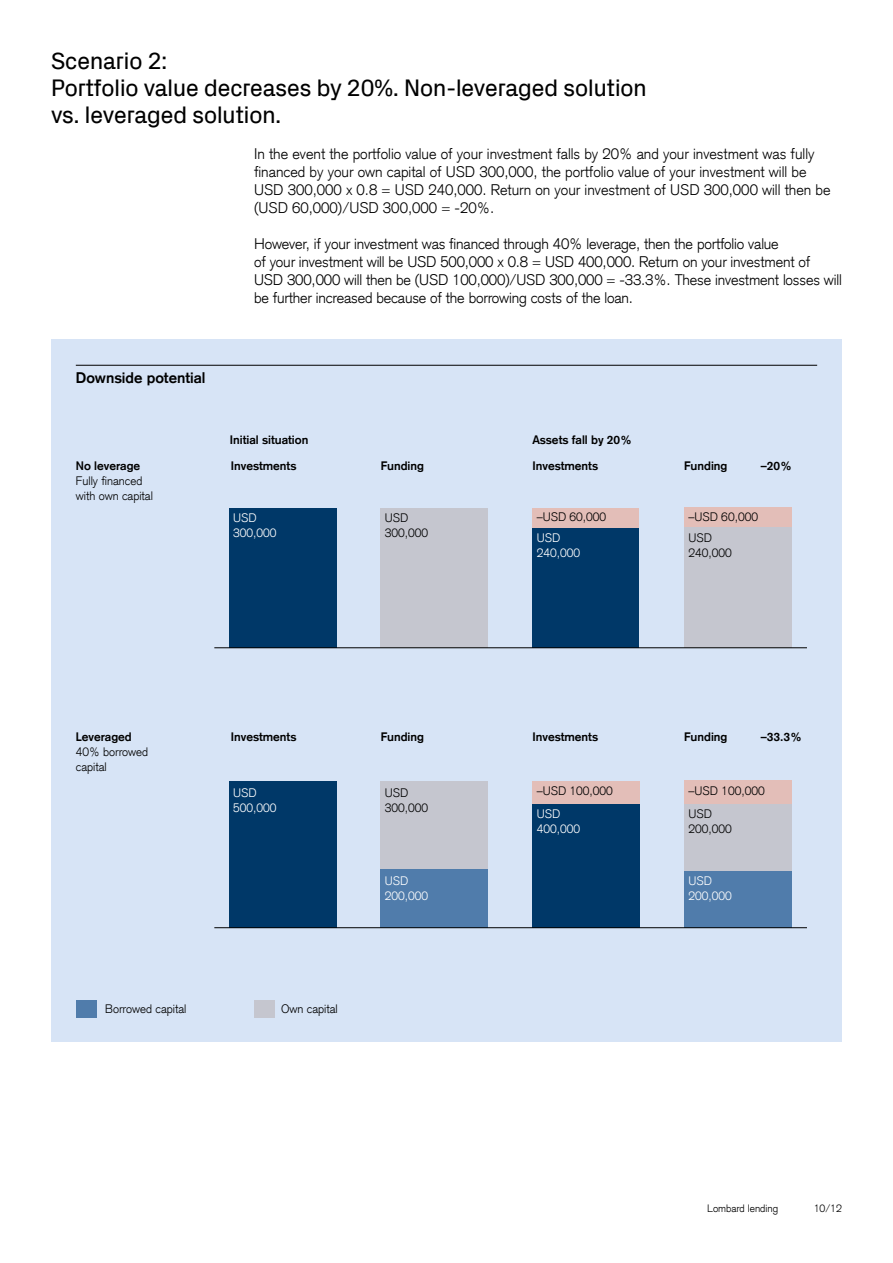
<style>
.page{position:relative;width:893px;height:1263px;background:#fff}
.page>*{position:absolute;margin:0;border:0;box-sizing:border-box;transform-origin:0 0}
.Headline_Small{font:24px/27px "Credit Suisse Headline";color:#000}
.Body_Copy_Light{font:300 15px/18px "Credit Suisse Type";letter-spacing:-.01em;color:#000}
.Infographic_Copy_lig{font:700 15px "Credit Suisse Type";color:#000}
.Infographic_Copy_Lig{font:300 12px/15px "Credit Suisse Type";color:#000}
.Infographic_Copy_Lig-2{font:700 12px "Credit Suisse Type";color:#000}
.Infographic_Copy_Lig-3{font:300 12px "Credit Suisse Type";color:#fff}
.t1{font:300 10.5px "Credit Suisse Type";color:#000}
</style>
<div class="page">
<div style="left:51px;top:339px;width:791px;height:702px;background:#d7e4f6"></div>
<hr style="left:76px;top:365px;width:741px;height:1px;background:#000">
<div style="left:381px;top:508px;width:107px;height:139px;background:#c5c6cf"></div>
<div style="left:229px;top:508px;width:107px;height:139px;background:#003868"></div>
<div style="left:532px;top:527px;width:107px;height:120px;background:#003868"></div>
<div style="left:532px;top:508px;width:107px;height:19px;background:#e3beb8"></div>
<div style="left:684px;top:527px;width:108px;height:120px;background:#c5c6cf"></div>
<div style="left:684px;top:507px;width:108px;height:20px;background:#e3beb8"></div>
<hr style="left:214px;top:647px;width:593px;height:1px;background:#000">
<div style="left:684px;top:870px;width:108px;height:57px;background:#507cab"></div>
<div style="left:684px;top:804px;width:108px;height:66px;background:#c5c6cf"></div>
<div style="left:684px;top:780px;width:108px;height:24px;background:#e3beb8"></div>
<div style="left:532px;top:781px;width:108px;height:23px;background:#e3beb8"></div>
<div style="left:532px;top:804px;width:108px;height:123px;background:#003868"></div>
<div style="left:381px;top:781px;width:107px;height:88px;background:#c5c6cf"></div>
<div style="left:381px;top:869px;width:107px;height:58px;background:#507cab"></div>
<div style="left:229px;top:781px;width:107px;height:146px;background:#003868"></div>
<hr style="left:214px;top:927px;width:593px;height:1px;background:#000">
<div style="left:76px;top:1000px;width:20px;height:17px;background:#507cab"></div>
<div style="left:254px;top:1000px;width:21px;height:17px;background:#c5c6cf"></div>
<p class="Headline_Small" style="left:51px;top:46px;width:597px">Scenario 2:<br>Portfolio value decreases by 20%. Non-leveraged solution vs. leveraged solution.</p>
<p class="Infographic_Copy_lig" style="left:76px;top:368px;width:131px">Downside potential</p>
<p class="Infographic_Copy_Lig-2" style="left:76px;top:459px;width:66px">No leverage</p>
<p class="Infographic_Copy_Lig" style="left:76px;top:474px;width:79px">Fully financed with own capital</p>
<p class="Body_Copy_Light" style="left:254px;top:145px;width:578px">In the event the portfolio value of your investment falls by 20% and your investment was fully financed by your own capital of USD 300,000, the portfolio value of your investment will be USD 300,000 x 0.8 = USD 240,000. Return on your investment of USD 300,000 will then be (USD 60,000)/USD 300,000 = -20%.</p>
<p class="Body_Copy_Light" style="left:254px;top:235px;width:589px">However, if your investment was financed through 40% leverage, then the portfolio value<br>of your investment will be USD 500,000 x 0.8 = USD 400,000. Return on your investment of USD 300,000 will then be (USD 100,000)/USD 300,000 = -33.3%. These investment losses will be further increased because of the borrowing costs of the loan.</p>
<p class="Infographic_Copy_Lig-2" style="left:230px;top:433px;width:80px">Initial situation</p>
<p class="Infographic_Copy_Lig-2" style="left:532px;top:432px;width:101px">Assets fall by 20%</p>
<p class="Infographic_Copy_Lig-2" style="left:231px;top:459px;width:67px">Investments</p>
<p class="Infographic_Copy_Lig-2" style="left:381px;top:459px;width:45px">Funding</p>
<p class="Infographic_Copy_Lig-2" style="left:532px;top:459px;width:67px">Investments</p>
<p class="Infographic_Copy_Lig-2" style="left:684px;top:459px;width:45px">Funding</p>
<p class="Infographic_Copy_Lig-2" style="left:761px;top:459px;width:33px">–20%</p>
<p class="Infographic_Copy_Lig" style="left:537px;top:509px;width:71px">–USD 60,000</p>
<p class="Infographic_Copy_Lig" style="left:688px;top:509px;width:71px">–USD 60,000</p>
<p class="Infographic_Copy_Lig" style="left:688px;top:530px;width:25px">USD</p>
<p class="Infographic_Copy_Lig" style="left:688px;top:545px;width:45px">240,000</p>
<p class="Infographic_Copy_Lig-3" style="left:233px;top:511px;width:25px">USD</p>
<p class="Infographic_Copy_Lig-3" style="left:233px;top:526px;width:45px">300,000</p>
<p class="Infographic_Copy_Lig-3" style="left:537px;top:531px;width:25px">USD</p>
<p class="Infographic_Copy_Lig-3" style="left:537px;top:546px;width:45px">240,000</p>
<p class="Infographic_Copy_Lig" style="left:385px;top:510px;width:25px">USD</p>
<p class="Infographic_Copy_Lig" style="left:385px;top:525px;width:45px">300,000</p>
<p class="Infographic_Copy_Lig-2" style="left:76px;top:729px;width:58px">Leveraged</p>
<p class="Infographic_Copy_Lig" style="left:76px;top:744px;width:74px">40% borrowed capital</p>
<p class="Infographic_Copy_Lig-2" style="left:231px;top:729px;width:67px">Investments</p>
<p class="Infographic_Copy_Lig-3" style="left:233px;top:786px;width:25px">USD</p>
<p class="Infographic_Copy_Lig-3" style="left:233px;top:801px;width:45px">500,000</p>
<p class="Infographic_Copy_Lig-2" style="left:381px;top:729px;width:45px">Funding</p>
<p class="Infographic_Copy_Lig" style="left:385px;top:785px;width:25px">USD</p>
<p class="Infographic_Copy_Lig" style="left:385px;top:800px;width:45px">300,000</p>
<p class="Infographic_Copy_Lig-3" style="left:385px;top:874px;width:25px">USD</p>
<p class="Infographic_Copy_Lig-3" style="left:385px;top:889px;width:45px">200,000</p>
<p class="Infographic_Copy_Lig-2" style="left:532px;top:729px;width:67px">Investments</p>
<p class="Infographic_Copy_Lig-2" style="left:684px;top:729px;width:45px">Funding</p>
<p class="Infographic_Copy_Lig-2" style="left:761px;top:729px;width:43px">–33.3%</p>
<p class="Infographic_Copy_Lig" style="left:537px;top:784px;width:78px">–USD 100,000</p>
<p class="Infographic_Copy_Lig" style="left:688px;top:784px;width:78px">–USD 100,000</p>
<p class="Infographic_Copy_Lig-3" style="left:537px;top:807px;width:25px">USD</p>
<p class="Infographic_Copy_Lig-3" style="left:537px;top:822px;width:45px">400,000</p>
<p class="Infographic_Copy_Lig" style="left:688px;top:806px;width:25px">USD</p>
<p class="Infographic_Copy_Lig" style="left:688px;top:821px;width:45px">200,000</p>
<p class="Infographic_Copy_Lig-3" style="left:688px;top:874px;width:25px">USD</p>
<p class="Infographic_Copy_Lig-3" style="left:688px;top:889px;width:45px">200,000</p>
<p class="Infographic_Copy_Lig" style="left:105px;top:1001px;width:83px">Borrowed capital</p>
<p class="Infographic_Copy_Lig" style="left:281px;top:1001px;width:58px">Own capital</p>
<p class="t1" style="left:707px;top:1202px;width:73px">Lombard lending</p>
<p class="t1" style="left:814px;top:1202px;width:30px">10/12</p>
</div>
